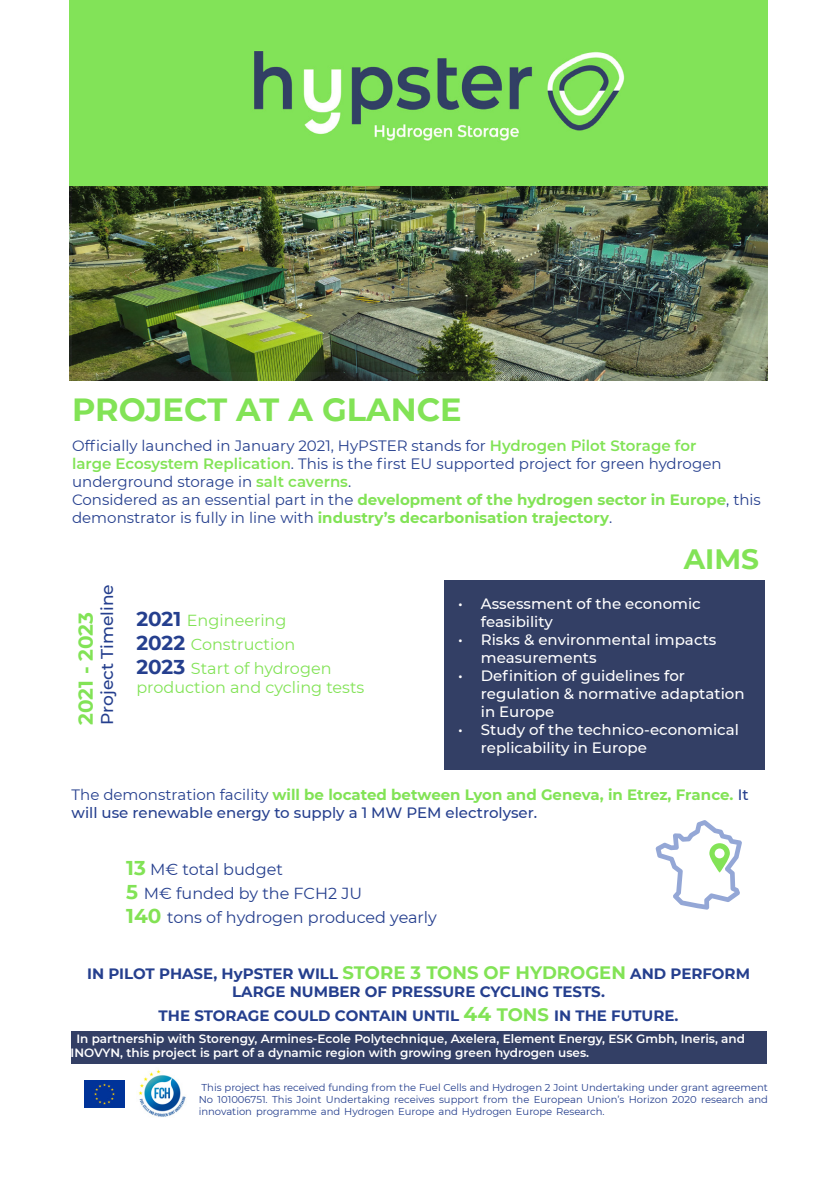
<style>
.page{position:relative;width:840px;height:1191px;background:#fff}
.page>*{position:absolute;margin:0;border:0;box-sizing:border-box;transform-origin:0 0}
.t1{font:700 32px "Montserrat";color:#82e356}
.t2{font:700 28px "Montserrat";color:#82e356}
.t3{font:700 20px "Montserrat";color:#82e356}
.t4{font:700 20px "Montserrat";color:#253f8e}
.t5{font:700 20px "Montserrat";color:#83e254}
.t6{font:700 18px "Montserrat";color:#82e356}
.t7{font:500 17px "Montserrat";color:#253f8e}
.t8{font:16px "Montserrat";color:#82e356}
.t9{font:16px "Montserrat";color:#253f8e}
.t10{font:15px/18px "Montserrat";color:#253f8e}
.t11{font:500 15px/18px "Montserrat";color:#fff}
.t12{font:500 15px/18px "Montserrat";color:#253f8e}
.t13{font:700 15px/18px "Montserrat";color:#253f8e}
.t14{font:600 12px/14.4px "Montserrat";color:#fff}
.t15{font:10px/12px "Montserrat";color:#253f8e;text-align:justify}
.s1{font-weight:600;color:#82e356}
.s2{font-weight:700;color:#82e356}
.s3{font-weight:400}
</style>
<div class="page">
<svg style="left:655px;top:820px;width:86px;height:89px"></svg>
<div style="left:71px;top:1031px;width:695px;height:32px;background:#333f65"></div>
<img style="left:85px;top:1081px;width:40px;height:26px">
<div style="left:444px;top:580px;width:320px;height:190px;background:#333f65"></div>
<img style="left:138px;top:1069px;width:48px;height:48px">
<img style="left:70px;top:186px;width:696px;height:194px">
<div style="left:69px;top:0;width:698px;height:186px;background:#82e358"></div>
<img style="left:254px;top:51px;width:371px;height:90px">
<p class="t1" style="left:72px;top:386px;width:391px">PROJECT AT A GLANCE</p>
<p class="t10" style="left:72px;top:436px;width:690px">Officially launched in January 2021, HyPSTER stands for <span class="s1">Hydrogen Pilot Storage for<br>large Ecosystem Replication</span>. This is the first EU supported project for green hydrogen underground storage in <span class="s1">salt caverns</span>.<br>Considered as an essential part in the <span class="s2">development of the hydrogen sector in Europe</span>, this demonstrator is fully in line with <span class="s2">industry s’ decarbonisation trajectory</span>.</p>
<p class="t7" style="left:95px;top:725px;width:142px;rotate:-90deg">Project Timeline</p>
<p class="t3" style="left:71px;top:725px;width:114px;rotate:-90deg">2021 - 2023</p>
<p class="t4" style="left:136px;top:604px;width:46px">2021</p>
<p class="t8" style="left:187px;top:609px;width:101px">Engineering</p>
<p class="t4" style="left:136px;top:628px;width:50px">2022</p>
<p class="t8" style="left:191px;top:633px;width:106px">Construction</p>
<p class="t4" style="left:136px;top:652px;width:50px">2023</p>
<p class="t8" style="left:136px;top:676px;width:229px">production and cycling tests</p>
<p class="t8" style="left:191px;top:657px;width:142px">Start of hydrogen</p>
<p class="t11" style="left:458px;top:594px;width:6px">•</p>
<p class="t11" style="left:458px;top:630px;width:6px">•</p>
<p class="t11" style="left:458px;top:666px;width:6px">•</p>
<p class="t11" style="left:458px;top:720px;width:6px">•</p>
<p class="t2" style="left:683px;top:539px;width:77px">AIMS</p>
<p class="t11" style="left:480px;top:594px;width:221px">Assessment of the economic</p>
<p class="t11" style="left:480px;top:612px;width:74px">feasibility</p>
<p class="t11" style="left:480px;top:630px;width:237px">Risks &amp; environmental impacts</p>
<p class="t11" style="left:480px;top:648px;width:117px">measurements</p>
<p class="t11" style="left:480px;top:666px;width:205px">Definition of guidelines for</p>
<p class="t11" style="left:480px;top:684px;width:265px">regulation &amp; normative adaptation in Europe</p>
<p class="t11" style="left:480px;top:720px;width:259px">Study of the technico-economical</p>
<p class="t11" style="left:480px;top:738px;width:167px">replicability in Europe</p>
<p class="t12" style="left:71px;top:785px;width:678px"><span class="s3">The demonstration facility</span> <span class="s2">will be located between Lyon and Geneva in, Etrez, France</span> It<span class="s2">. </span>will use renewable energy to supply 1a MW PEM electrolyser.</p>
<p class="t3" style="left:126px;top:853px;width:21px">13</p>
<p class="t9" style="left:150px;top:858px;width:134px">M€ total budget</p>
<p class="t3" style="left:126px;top:877px;width:13px">5</p>
<p class="t9" style="left:144px;top:882px;width:220px">M€ funded by the FCH2 JU</p>
<p class="t5" style="left:126px;top:901px;width:37px">140</p>
<p class="t9" style="left:167px;top:906px;width:271px">tons of hydrogen produced yearly</p>
<p class="t6" style="left:342px;top:959px;width:285px">STORE 3 TONS OF HYDROGEN</p>
<p class="t13" style="left:232px;top:963px;width:374px;text-indent:-145px">IN PILOT PHASE, HyPSTER WILL<br>LARGE NUMBER OF PRESSURE CYCLING TESTS.</p>
<p class="t13" style="left:553px;top:1005px;width:126px">IN THE FUTURE.</p>
<p class="t13" style="left:630px;top:963px;width:121px">AND PERFORM</p>
<p class="t3" style="left:463px;top:999px;width:29px">44</p>
<p class="t6" style="left:496px;top:1001px;width:54px">TONS</p>
<p class="t13" style="left:158px;top:1005px;width:302px">THE STORAGE COULD CONTAIN UNTIL</p>
<p class="t14" style="left:71px;top:1030px;width:675px;text-indent:6px">In partnership with Storengy, Armines-Ecole Polytechnique, Axelera, Element Energy, ESK Gmbh, Ineris, and<br>INOVYN, this project is part of a dynamic region with growing green hydrogen uses.</p>
<p class="t15" style="left:198px;top:1081px;width:570px">This project has received funding from the Fuel Cells and Hydrogen 2 Joint Undertaking under grant agreement No 101006751. This Joint Undertaking receives support from the European Union s’ Horizon 2020 research and innovation programme and Hydrogen Europe and Hydrogen Europe Research.</p>
</div>
